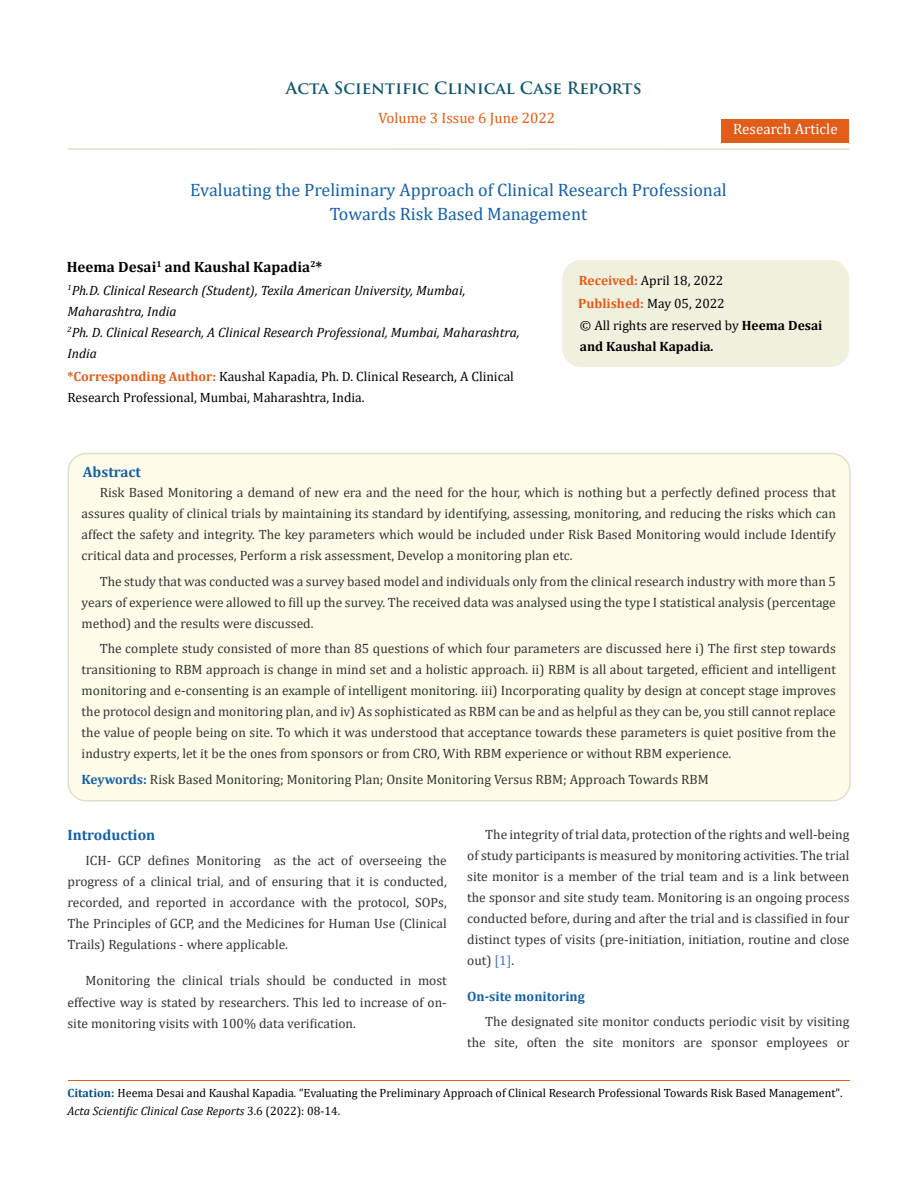
<style>
.page{position:relative;width:917px;height:1188px;background:#fff}
.page>*{position:absolute;margin:0;border:0;box-sizing:border-box;transform-origin:0 0}
.t1{font:18px/24px "Cambria";color:#1560a6;text-align:center}
.t2{font:700 16.5px "Trajan Pro";color:#0e546a}
.t3{font:700 15px "Cambria";color:#000}
.t4{font:15px "Cambria";color:#e05d1a}
.t5{font:700 15px "Cambria";color:#1560a6}
.t6{font:15px "Cambria";color:#fff}
.t7{font:13.5px/21px "Cambria";color:#333;text-align:justify}
.t8{font:italic 13.5px/21px "Cambria";color:#000}
.t9{font:13.5px/21px "Cambria";color:#000}
.t10{font:700 13.5px/21px "Cambria";color:#000}
.t11{font:700 13.5px "Cambria";color:#1560a6}
.t12{font:12px/18px "Cambria";color:#000}
.s1{font-weight:700;color:#e05d1a}
.s2{font-weight:400}
.s3{font-style:italic}
.s4{font-weight:700;color:#1560a6}
.s5{color:#4472c4}
.s6{font-weight:700;color:#035089}
</style>
<div class="page">
<div style="left:721px;top:119px;width:128px;height:23px;background:#e05d1a"></div>
<div style="left:563px;top:261px;width:285px;height:105px;background:#f1f0de;border-radius:18px"></div>
<div style="left:562px;top:260px;width:287px;height:107px;border:2px solid #f1f0de;border-radius:18px"></div>
<div style="left:68px;top:454px;width:781px;height:347px;background:#fffde9;border-radius:18px"></div>
<div style="left:67px;top:453px;width:783px;height:349px;border:2px solid #e0dfcd;border-radius:18px"></div>
<hr style="left:68px;top:1081px;width:781px;height:1px;background:#e05d1a">
<hr style="left:67px;top:148px;width:782px;height:2px;background:#e0dfcd">
<p class="t2" style="left:286px;top:77px;width:357px">Acta Scientific Clinical Case Reports</p>
<p class="t4" style="left:378px;top:109px;width:178px">Volume 3 Issue 6 June 2022</p>
<p class="t6" style="left:733px;top:120px;width:106px">Research Article</p>
<h1 class="t1" style="left:190px;top:178px;width:538px">Evaluating the Preliminary Approach of Clinical Research Professional<br>Towards Risk Based Management</h1>
<p class="t3" style="left:67px;top:257px;width:257px">Heema Desai<sup>1</sup> and Kaushal Kapadia<sup>2</sup>*</p>
<p class="t8" style="left:67px;top:279px;width:453px"><sup>1</sup>Ph.D. Clinical Research (Student), Texila American University, Mumbai, Maharashtra, India<br><sup>2</sup>Ph. D. Clinical Research, A Clinical Research Professional, Mumbai, Maharashtra, India</p>
<p class="t9" style="left:67px;top:366px;width:448px"><span class="s1">*Corresponding Author:</span> Kaushal Kapadia, Ph. D. Clinical Research, A Clinical<br>Research Professional, Mumbai, Maharashtra, India.</p>
<p class="t9" style="left:578px;top:269px;width:148px;line-height:23px"><span class="s1">Received:</span> April 18, 2022<br><span class="s1">Published:</span> May 05, 2022</p>
<p class="t10" style="left:580px;top:314px;width:244px"><span class="s2">© All rights are reserved by</span> Heema Desai and Kaushal Kapadia<span class="s3">.</span></p>
<p class="t5" style="left:83px;top:461px;width:60px">Abstract</p>
<p class="t7" style="left:82px;top:482px;width:755px;text-indent:18px">Risk Based Monitoring a demand of new era and the need for the hour, which is nothing but a perfectly defined process that assures quality of clinical trials by maintaining its standard by identifying, assessing, monitoring, and reducing the risks which can affect the safety and integrity. The key parameters which would be included under Risk Based Monitoring would include Identify critical data and processes, Perform a risk assessment, Develop a monitoring plan etc.</p>
<p class="t7" style="left:82px;top:570px;width:755px;text-indent:18px">The study that was conducted was a survey based model and individuals only from the clinical research industry with more than 5 years of experience were allowed to fill up the survey. The received data was analysed using the type I statistical analysis (percentage method) and the results were discussed.</p>
<p class="t7" style="left:82px;top:638px;width:755px;text-indent:18px">The complete study consisted of more than 85 questions of which four parameters are discussed here i) The first step towards transitioning to RBM approach is change in mind set and a holistic approach. ii) RBM is all about targeted, efficient and intelligent monitoring and e-consenting is an example of intelligent monitoring. iii) Incorporating quality by design at concept stage improves the protocol design and monitoring plan, and iv) As sophisticated as RBM can be and as helpful as they can be, you still cannot replace the value of people being on site. To which it was understood that acceptance towards these parameters is quiet positive from the industry experts, let it be the ones from sponsors or from CRO, With RBM experience or without RBM experience.</p>
<p class="t7" style="left:82px;top:769px;width:628px"><span class="s4">Keywords:</span> Risk Based Monitoring; Monitoring Plan; Onsite Monitoring Versus RBM; Approach Towards RBM</p>
<p class="t7" style="left:467px;top:824px;width:384px;text-indent:18px">The integrity of trial data, protection of the rights and well-being of study participants is measured by monitoring activities. The trial site monitor is a member of the trial team and is a link between the sponsor and site study team. Monitoring is an ongoing process conducted before, during and after the trial and is classified in four distinct types of visits (pre-initiation, initiation, routine and close out) <span class="s5">[1]</span>.</p>
<p class="t11" style="left:467px;top:987px;width:119px">On-site monitoring</p>
<p class="t7" style="left:467px;top:1011px;width:384px;text-align:right">The designated site monitor conducts periodic visit by visiting the site, often the site monitors are sponsor employees or</p>
<p class="t12" style="left:68px;top:1084px;width:776px"><span class="s6">Citation:</span> Heema Desai and Kaushal Kapadia<span class="s3">.</span> “Evaluating the Preliminary Approach of Clinical Research Professional Towards Risk Based Management".<br><span class="s3">Acta Scientific Clinical Case Reports</span> 3.6 (2022): 08-14.</p>
<p class="t5" style="left:67px;top:824px;width:89px">Introduction</p>
<p class="t7" style="left:67px;top:850px;width:381px;text-indent:18px">ICH- GCP defines Monitoring as the act of overseeing the progress of a clinical trial, and of ensuring that it is conducted, recorded, and reported in accordance with the protocol, SOPs, The Principles of GCP, and the Medicines for Human Use (Clinical Trails) Regulations - where applicable.</p>
<p class="t7" style="left:67px;top:970px;width:381px;text-indent:18px">Monitoring the clinical trials should be conducted in most effective way is stated by researchers. This led to increase of on&shy;site monitoring visits with 100% data verification.</p>
</div>
